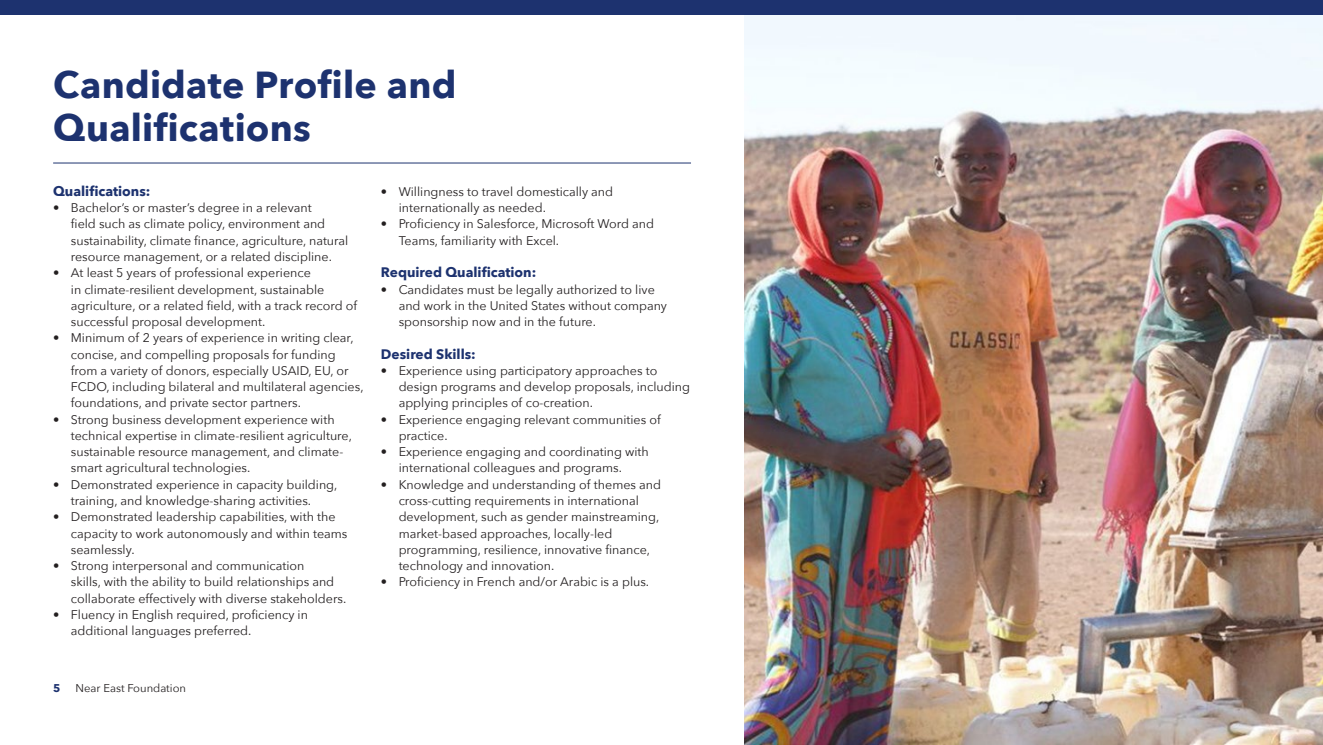
<style>
.page{position:relative;width:1323px;height:745px;background:#fff}
.page>*{position:absolute;margin:0;border:0;box-sizing:border-box;transform-origin:0 0}
.Paragraph_Style_1{font:700 37.5px/42.5px "Avenir Next";letter-spacing:.01em;color:#1d326f}
.Body_Copy{font:700 13.75px "Avenir Next";color:#1d326f}
.t1{font:12.5px/16.2px "Avenir Next";color:#231f20}
.t2{font:11.25px "Avenir Next";color:#231f20}
.t3{font:700 11.25px "Avenir Next";color:#1d326f}
</style>
<div class="page">
<img style="left:744px;top:14px;width:579px;height:730px">
<div style="left:0;top:0;width:1323px;height:14px;background:#1d326f"></div>
<hr style="left:53px;top:163px;width:638px;height:1px;background:#1d326f">
<p class="Paragraph_Style_1" style="left:53px;top:63px;width:405px">Candidate Profile and<br>Qualifications</p>
<p class="Body_Copy" style="left:53px;top:179px;width:99px">Qualifications:</p>
<p class="t1" style="left:71px;top:199px;width:279px;text-indent:-18px">• Bachelor’s or master’s degree in a relevant<br>field such as climate policy, environment and sustainability, climate finance, agriculture, natural resource management, or a related discipline.</p>
<p class="t1" style="left:71px;top:264px;width:288px;text-indent:-18px">• At least 5 years of professional experience<br>in climate-resilient development, sustainable agriculture, or a related field, with a track record of successful proposal development.</p>
<p class="t1" style="left:71px;top:329px;width:294px;text-indent:-18px">• Minimum of 2 years of experience in writing clear, concise, and compelling proposals for funding from a variety of donors, especially USAID, EU, or FCDO, including bilateral and multilateral agencies, foundations, and private sector partners.</p>
<p class="t1" style="left:71px;top:410px;width:283px;text-indent:-18px">• Strong business development experience with technical expertise in climate-resilient agriculture, sustainable resource management, and climate&shy;smart agricultural technologies.</p>
<p class="t1" style="left:71px;top:475px;width:268px;text-indent:-18px">• Demonstrated experience in capacity building, training, and knowledge-sharing activities.</p>
<p class="t1" style="left:71px;top:508px;width:278px;text-indent:-18px">• Demonstrated leadership capabilities, with the capacity to work autonomously and within teams seamlessly.</p>
<p class="t1" style="left:71px;top:556px;width:277px;text-indent:-18px">• Strong interpersonal and communication<br>skills, with the ability to build relationships and collaborate effectively with diverse stakeholders.</p>
<p class="t1" style="left:71px;top:605px;width:239px;text-indent:-18px">• Fluency in English required, proficiency in additional languages preferred.</p>
<p class="t3" style="left:53px;top:677px;width:9px">5</p>
<p class="t2" style="left:76px;top:678px;width:112px">Near East Foundation</p>
<p class="t1" style="left:399px;top:183px;width:216px;text-indent:-18px">• Willingness to travel domestically and internationally as needed.</p>
<p class="t1" style="left:399px;top:215px;width:257px;text-indent:-18px">• Proficiency in Salesforce, Microsoft Word and<br>Teams, familiarity with Excel.</p>
<p class="Body_Copy" style="left:381px;top:260px;width:157px">Required Qualification:</p>
<p class="t1" style="left:399px;top:280px;width:270px;text-indent:-18px">• Candidates must be legally authorized to live and work in the United States without company sponsorship now and in the future.</p>
<p class="Body_Copy" style="left:381px;top:341px;width:96px">Desired Skills:</p>
<p class="t1" style="left:399px;top:361px;width:293px;text-indent:-18px">• Experience using participatory approaches to design programs and develop proposals, including applying principles of co-creation.</p>
<p class="t1" style="left:399px;top:410px;width:264px;text-indent:-18px">• Experience engaging relevant communities of practice.</p>
<p class="t1" style="left:399px;top:443px;width:252px;text-indent:-18px">• Experience engaging and coordinating with international colleagues and programs.</p>
<p class="t1" style="left:399px;top:475px;width:264px;text-indent:-18px">• Knowledge and understanding of themes and cross-cutting requirements in international development, such as gender mainstreaming, market-based approaches, locally-led programming, resilience, innovative finance, technology and innovation.</p>
<p class="t1" style="left:381px;top:573px;width:270px">• Proficiency in French and/or Arabic is a plus.</p>
</div>
